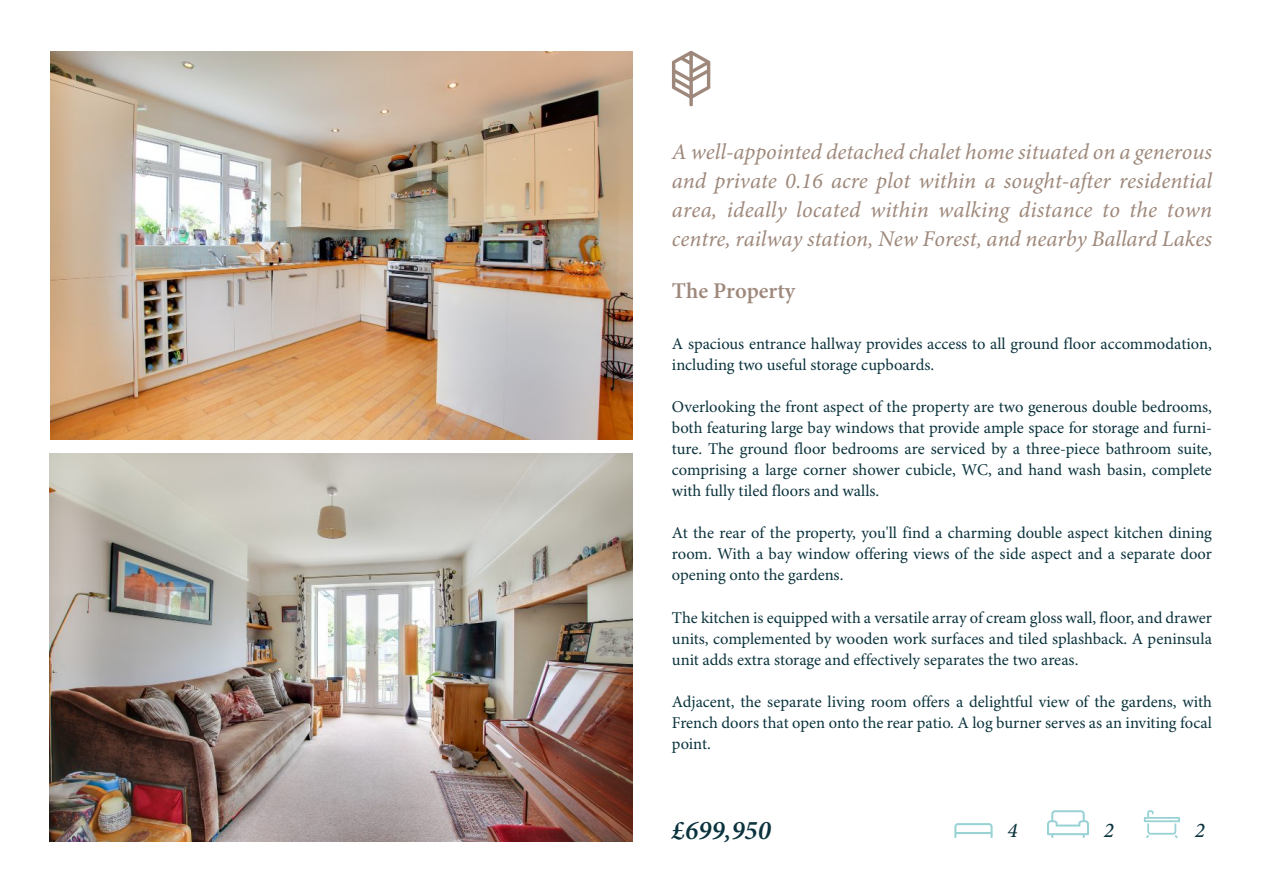
<style>
.page{position:relative;width:1263px;height:893px;background:#fff}
.page>*{position:absolute;margin:0;border:0;box-sizing:border-box;transform-origin:0 0}
.t1{font:italic 600 27px "Minion Pro";color:#0b333d}
.t2{font:italic 22.5px/28.8px "Minion Pro";color:#9e887b;text-align:justify}
.t3{font:600 22.5px "Minion Pro";color:#9e887b}
.t4{font:italic 500 21px "Minion Pro";color:#0b333d}
.t5{font:16.5px/21.1px "Minion Pro";color:#0b333d;text-align:justify}
</style>
<div class="page">
<svg style="left:1144px;top:810px;width:36px;height:28px"></svg>
<svg style="left:1047px;top:810px;width:42px;height:28px"></svg>
<svg style="left:954px;top:823px;width:38px;height:15px"></svg>
<hr style="left:955px;top:832px;width:36px;height:2px;background:#98d2d4">
<svg style="left:672px;top:51px;width:38px;height:55px"></svg>
<img style="left:50px;top:51px;width:582px;height:388px">
<img style="left:50px;top:454px;width:583px;height:388px">
<p class="t2" style="left:672px;top:140px;width:542px">A well-appointed detached chalet home situated on a generous and private 0.16 acre plot within a sought-after residential area, ideally located within walking distance to the town centre, railway station, New Forest, and nearby Ballard Lakes</p>
<h2 class="t3" style="left:672px;top:282px;width:125px">The Property</h2>
<p class="t5" style="left:672px;top:334px;width:541px">A spacious entrance hallway provides access to all ground floor accommodation, including two useful storage cupboards.</p>
<p class="t5" style="left:672px;top:397px;width:541px">Overlooking the front aspect of the property are two generous double bedrooms, both featuring large bay windows that provide ample space for storage and furni&shy;ture. The ground floor bedrooms are serviced by a three-piece bathroom suite, comprising a large corner shower cubicle, WC, and hand wash basin, complete with fully tiled floors and walls.</p>
<p class="t5" style="left:672px;top:524px;width:541px">At the rear of the property, you'll find a charming double aspect kitchen dining room. With a bay window offering views of the side aspect and a separate door opening onto the gardens.</p>
<p class="t5" style="left:672px;top:608px;width:541px">The kitchen is equipped with a versatile array of cream gloss wall, floor, and drawer units, complemented by wooden work surfaces and tiled splashback. A peninsula unit adds extra storage and effectively separates the two areas.</p>
<p class="t5" style="left:672px;top:692px;width:541px">Adjacent, the separate living room offers a delightful view of the gardens, with French doors that open onto the rear patio. A log burner serves as an inviting focal point.</p>
<h1 class="t1" style="left:672px;top:819px;width:101px">£699,950</h1>
<p class="t4" style="left:1007px;top:822px;width:12px">4</p>
<p class="t4" style="left:1104px;top:822px;width:12px">2</p>
<p class="t4" style="left:1195px;top:822px;width:12px">2</p>
</div>
